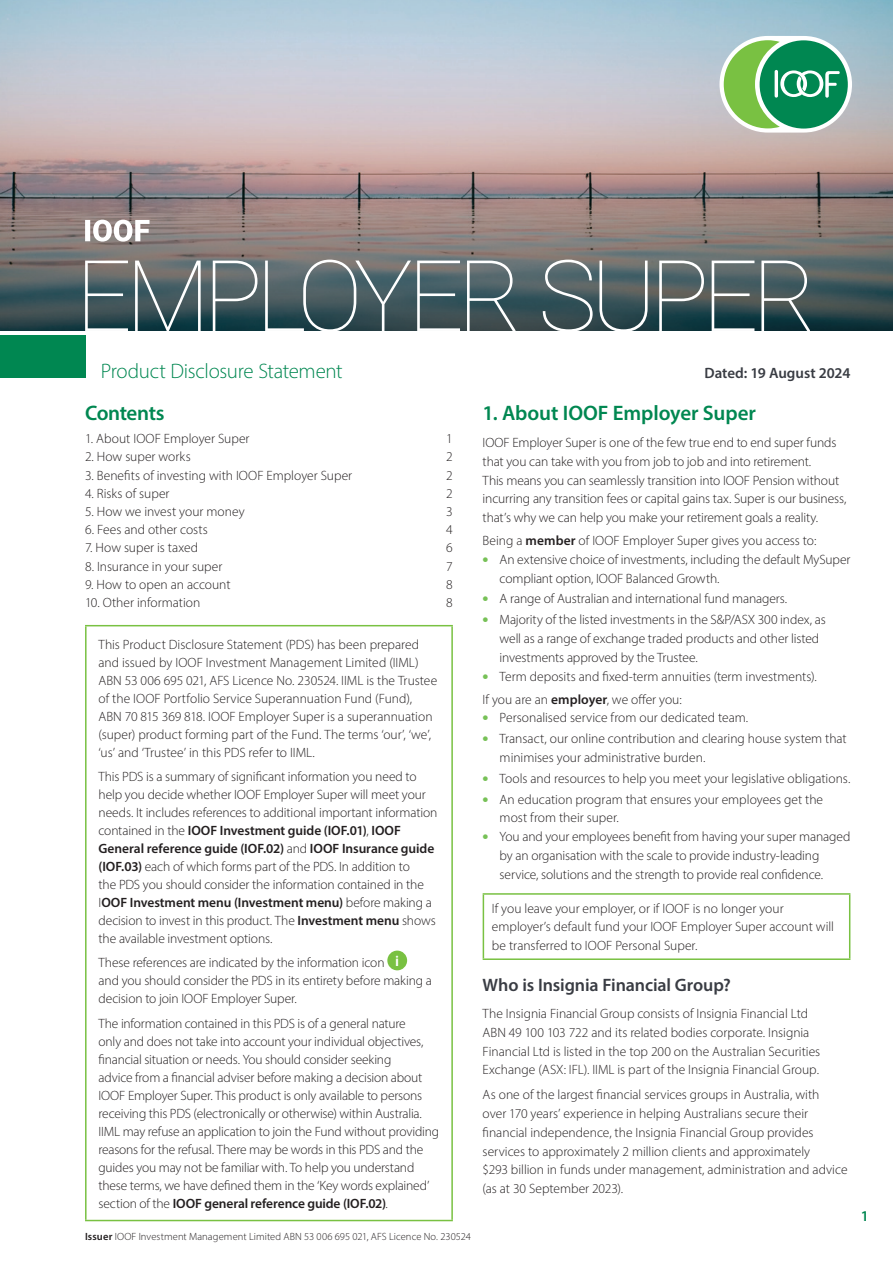
<style>
.page{position:relative;width:893px;height:1263px;background:#fff}
.page>*{position:absolute;margin:0;border:0;box-sizing:border-box;transform-origin:0 0}
._00_Main_Header{font:300 21px "Myriad Pro";letter-spacing:-.015em;color:#008751}
._01_Subhead_1{font:600 21px "Myriad Pro";letter-spacing:-.005em;color:#008751}
._05_Contents_header{font:600 21px "Myriad Pro";letter-spacing:-.025em;color:#008751}
._02_Subhead_2{font:600 18px "Myriad Pro";letter-spacing:-.005em;color:#393c43}
._04_Subhead_4{font:600 15px "Myriad Pro";letter-spacing:-.005em;color:#393c43}
.t1{font:600 15px "Myriad Pro";color:#008751}
.t2{font:700 condensed 15px "Myriad Pro";color:#fff}
._07_Body_Text{font:300 13.5px/18px "Myriad Pro";letter-spacing:-.005em;color:#231f20}
._00_Disclaimer{font:300 10.5px "Myriad Pro";letter-spacing:.01em;color:#231f20}
.s1{font-weight:600}
.s2{font-weight:900;font-size:16.5px;color:#77c157}
</style>
<div class="page">
<svg style="left:0;top:37px;width:893px;height:294px;background:#a9a0a2"></svg>
<div style="left:719px;top:36px;width:133px;height:97px;background:#fff;border-radius:48px"></div>
<div style="left:760px;top:40px;width:88px;height:89px;background:#008751;border-radius:50%"></div>
<svg style="left:724px;top:40px;width:116px;height:88px"></svg>
<div style="left:0;top:335px;width:86px;height:43px;background:#008751"></div>
<svg style="left:85px;top:220px;width:65px;height:22px"></svg>
<svg style="left:85px;top:260px;width:725px;height:71px;background:#5a6c70"></svg>
<hr style="left:85px;top:625px;width:368px;height:1px;background:#79c142">
<hr style="left:85px;top:626px;width:2px;height:594px;background:#79c142">
<hr style="left:451px;top:626px;width:2px;height:594px;background:#79c142">
<hr style="left:85px;top:1220px;width:368px;height:1px;background:#79c142">
<div style="left:387px;top:950px;width:20px;height:20px;background:#79c142;border-radius:50%"></div>
<hr style="left:483px;top:893px;width:367px;height:2px;background:#79c142">
<hr style="left:483px;top:895px;width:1px;height:63px;background:#79c142">
<hr style="left:849px;top:895px;width:1px;height:63px;background:#79c142">
<hr style="left:483px;top:958px;width:367px;height:2px;background:#79c142">
<p class="_00_Main_Header" style="left:101px;top:358px;width:243px">Product Disclosure Statement</p>
<h4 class="_04_Subhead_4" style="left:704px;top:363px;width:148px">Dated: 19 August 2024</h4>
<p class="_05_Contents_header" style="left:85px;top:399px;width:81px">Contents</p>
<p class="_07_Body_Text" style="left:85px;top:430px;width:166px">1. About IOOF Employer Super</p>
<p class="_07_Body_Text" style="left:446px;top:430px;width:8px">1</p>
<p class="_07_Body_Text" style="left:85px;top:448px;width:107px">2. How super works</p>
<p class="_07_Body_Text" style="left:446px;top:448px;width:8px">2</p>
<p class="_07_Body_Text" style="left:85px;top:466px;width:269px">3. Benefits of investing with IOOF Employer Super</p>
<p class="_07_Body_Text" style="left:446px;top:466px;width:8px">2</p>
<p class="_07_Body_Text" style="left:85px;top:484px;width:86px">4. Risks of super</p>
<p class="_07_Body_Text" style="left:446px;top:484px;width:8px">2</p>
<p class="_07_Body_Text" style="left:85px;top:502px;width:161px">5. How we invest your money</p>
<p class="_07_Body_Text" style="left:446px;top:502px;width:8px">3</p>
<p class="_07_Body_Text" style="left:85px;top:521px;width:124px">6. Fees and other costs</p>
<p class="_07_Body_Text" style="left:446px;top:521px;width:8px">4</p>
<p class="_07_Body_Text" style="left:85px;top:539px;width:115px">7. How super is taxed</p>
<p class="_07_Body_Text" style="left:446px;top:539px;width:8px">6</p>
<p class="_07_Body_Text" style="left:85px;top:557px;width:139px">8. Insurance in your super</p>
<p class="_07_Body_Text" style="left:446px;top:557px;width:8px">7</p>
<p class="_07_Body_Text" style="left:85px;top:575px;width:147px">9. How to open an account</p>
<p class="_07_Body_Text" style="left:446px;top:575px;width:8px">8</p>
<p class="_07_Body_Text" style="left:85px;top:593px;width:117px">10. Other information</p>
<p class="_07_Body_Text" style="left:446px;top:593px;width:8px">8</p>
<p class="_07_Body_Text" style="left:99px;top:635px;width:340px">This Product Disclosure Statement (PDS) has been prepared and issued by IOOF Investment Management Limited (IIML)<br>ABN 53 006 695 021, AFS Licence No. 230524. IIML is the Trustee of the IOOF Portfolio Service Superannuation Fund (Fund), ABN 70 815 369 818. IOOF Employer Super is a superannuation (super) product forming part of the Fund. The terms ‘our’, ‘we’, ‘us’ and ‘Trustee’ in this PDS refer to IIML.</p>
<p class="_07_Body_Text" style="left:99px;top:767px;width:340px">This PDS is a summary of significant information you need to help you decide whether IOOF Employer Super will meet your needs. It includes references to additional important information contained in the <span class="s1">IOOF Investment guide (IOF.01)</span>, <span class="s1">IOOF General reference guide (IOF.02)</span> and <span class="s1">IOOF Insurance guide (IOF.03)</span> each of which forms part of the PDS. In addition to<br>the PDS you should consider the information contained in the I<span class="s1">OOF Investment menu (Investment menu)</span> before making a decision to invest in this product. The <span class="s1">Investment menu</span> shows the available investment options.</p>
<p class="_07_Body_Text" style="left:99px;top:954px;width:288px">These references are indicated by the information icon</p>
<p class="t2" style="left:395px;top:951px;width:5px">i</p>
<p class="_07_Body_Text" style="left:99px;top:972px;width:335px">and you should consider the PDS in its entirety before making a decision to join IOOF Employer Super.</p>
<p class="_07_Body_Text" style="left:99px;top:1014px;width:342px">The information contained in this PDS is of a general nature<br>only and does not take into account your individual objectives, financial situation or needs. You should consider seeking<br>advice from a financial adviser before making a decision about IOOF Employer Super. This product is only available to persons receiving this PDS (electronically or otherwise) within Australia.<br>IIML may refuse an application to join the Fund without providing reasons for the refusal. There may be words in this PDS and the guides you may not be familiar with. To help you understand these terms, we have defined them in the ‘Key words explained’ section of the <span class="s1">IOOF general reference guide (IOF.02)</span>.</p>
<p class="_00_Disclaimer" style="left:85px;top:1230px;width:387px"><span class="s1">Issuer</span> IOOF Investment Management Limited ABN 53 006 695 021, AFS Licence No. 230524</p>
<h1 class="_01_Subhead_1" style="left:483px;top:399px;width:275px">1. About IOOF Employer Super</h1>
<p class="_07_Body_Text" style="left:483px;top:433px;width:365px;line-height:18.8px">IOOF Employer Super is one of the few true end to end super funds that you can take with you from job to job and into retirement.<br>This means you can seamlessly transition into IOOF Pension without incurring any transition fees or capital gains tax. Super is our business, that’s why we can help you make your retirement goals a reality.</p>
<p class="_07_Body_Text" style="left:483px;top:531px;width:335px">Being a <span class="s1">member</span> of IOOF Employer Super gives you access to:</p>
<p class="_07_Body_Text" style="left:500px;top:550px;width:352px;line-height:18.8px;text-indent:-17px"><span class="s2">•</span> An extensive choice of investments, including the default MySuper compliant option, IOOF Balanced Growth.</p>
<p class="_07_Body_Text" style="left:483px;top:590px;width:306px"><span class="s2">•</span> A range of Australian and international fund managers.</p>
<p class="_07_Body_Text" style="left:500px;top:610px;width:328px;line-height:18.8px;text-indent:-17px"><span class="s2">•</span> Majority of the listed investments in the S&amp;P/ASX 300 index, as well as a range of exchange traded products and other listed investments approved by the Trustee.</p>
<p class="_07_Body_Text" style="left:483px;top:667px;width:336px"><span class="s2">•</span> Term deposits and fixed-term annuities (term investments).</p>
<p class="_07_Body_Text" style="left:483px;top:690px;width:201px">If you are an <span class="s1">employer</span>, we offer you:</p>
<p class="_07_Body_Text" style="left:483px;top:709px;width:267px"><span class="s2">•</span> Personalised service from our dedicated team.</p>
<p class="_07_Body_Text" style="left:500px;top:729px;width:349px;line-height:18.8px;text-indent:-17px"><span class="s2">•</span> Transact, our online contribution and clearing house system that minimises your administrative burden.</p>
<p class="_07_Body_Text" style="left:483px;top:769px;width:369px"><span class="s2">•</span> Tools and resources to help you meet your legislative obligations.</p>
<p class="_07_Body_Text" style="left:500px;top:790px;width:325px;line-height:18.8px;text-indent:-17px"><span class="s2">•</span> An education program that ensures your employees get the most from their super.</p>
<p class="_07_Body_Text" style="left:500px;top:827px;width:352px;line-height:18.8px;text-indent:-17px"><span class="s2">•</span> You and your employees benefit from having your super managed by an organisation with the scale to provide industry-leading service, solutions and the strength to provide real confidence.</p>
<p class="_07_Body_Text" style="left:492px;top:898px;width:344px;line-height:18.8px">If you leave your employer, or if IOOF is no longer your employer’s default fund your IOOF Employer Super account will be transferred to IOOF Personal Super.</p>
<h2 class="_02_Subhead_2" style="left:483px;top:973px;width:250px">Who is Insignia Financial Group?</h2>
<p class="_07_Body_Text" style="left:483px;top:1004px;width:339px;line-height:18.8px">The Insignia Financial Group consists of Insignia Financial Ltd ABN 49 100 103 722 and its related bodies corporate. Insignia Financial Ltd is listed in the top 200 on the Australian Securities Exchange (ASX: IFL). IIML is part of the Insignia Financial Group.</p>
<p class="_07_Body_Text" style="left:483px;top:1085px;width:366px;line-height:18.8px">As one of the largest financial services groups in Australia, with<br>over 170 years’ experience in helping Australians secure their financial independence, the Insignia Financial Group provides services to approximately 2 million clients and approximately<br>$293 billion in funds under management, administration and advice (as at 30 September 2023).</p>
<p class="t1" style="left:861px;top:1206px;width:10px">1</p>
</div>
